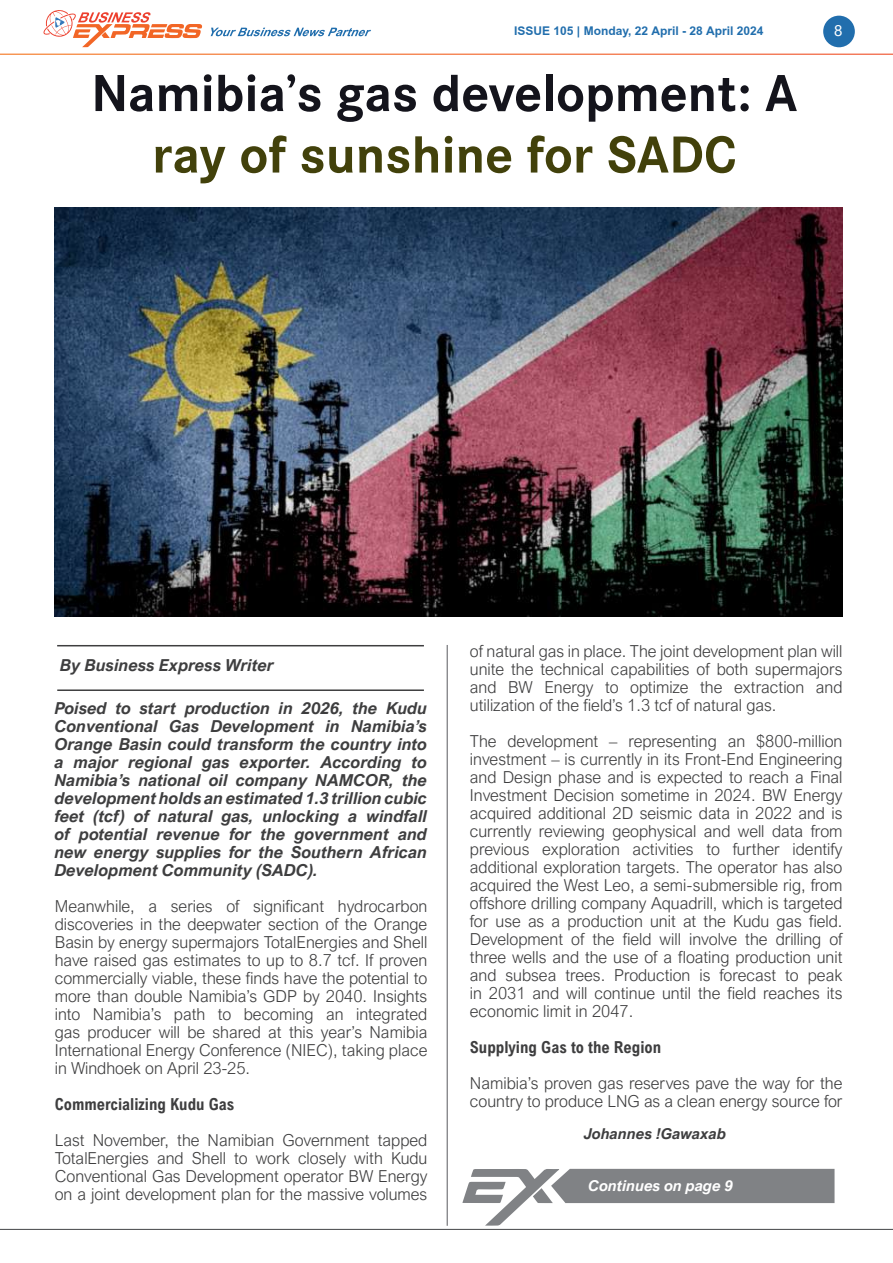
<style>
.page{position:relative;width:893px;height:1263px;background:#fff}
.page>*{position:absolute;margin:0;border:0;box-sizing:border-box;transform-origin:0 0}
.t1{font:700 54px "Corporate S";color:#14141c}
.t2{font:700 54px "Corporate S";color:#42410b}
.t3{font:300 16.5px/18px "Arial Nova";color:#3e3e3f;text-align:justify}
.t4{font:italic 700 16.5px/18px "Arial Nova";color:#3e3e3f;text-align:justify}
.t5{font:700 16.5px "Arial Nova Cond";color:#3e3e3f}
.t6{font:italic 700 15px "Arial Nova";color:#fff}
.t7{font:italic 700 15px "Arial Nova";color:#3e3e3f}
.t8{font:15px "Arial Nova";color:#fff}
.t9{font:12px "Arial GEO Bold";color:#216ead}
</style>
<div class="page">
<hr style="left:0;top:1229px;width:893px;height:1px;background:#57585a">
<div style="left:823px;top:16px;width:32px;height:31px;background:#216ead;border-radius:50%"></div>
<svg style="left:43px;top:10px;width:160px;height:37px"></svg>
<svg style="left:211px;top:28px;width:160px;height:8px"></svg>
<hr style="left:447px;top:645px;width:1px;height:581px;background:#6c6d70">
<hr style="left:57px;top:689px;width:367px;height:2px;background:#3e3e3f">
<hr style="left:57px;top:645px;width:367px;height:1px;background:#3e3e3f">
<img style="left:54px;top:207px;width:788px;height:410px">
<svg style="left:462px;top:1169px;width:372px;height:57px"></svg>
<p class="t9" style="left:514px;top:22px;width:251px">ISSUE 105 | Monday, 22 April - 28 April 2024</p>
<p class="t8" style="left:834px;top:22px;width:10px">8</p>
<h1 class="t1" style="left:91px;top:62px;width:708px">Namibia’s gas development: A</h1>
<h1 class="t2" style="left:152px;top:124px;width:586px">ray of sunshine for SADC</h1>
<p class="t4" style="left:60px;top:655px;width:215px">By Business Express Writer</p>
<p class="t4" style="left:55px;top:699px;width:374px">Poised to start production in 2026, the Kudu Conventional Gas Development in Namibia’s Orange Basin could transform the country into a major regional gas exporter. According to Namibia’s national oil company NAMCOR, the development holds an estimated 1.3 trillion cubic feet (tcf) of natural gas, unlocking a windfall of potential revenue for the government and new energy supplies for the Southern African Development Community (SADC).</p>
<p class="t3" style="left:55px;top:897px;width:374px">Meanwhile, a series of significant hydrocarbon discoveries in the deepwater section of the Orange Basin by energy supermajors TotalEnergies and Shell have raised gas estimates to up to 8.7 tcf. If proven commercially viable, these finds have the potential to more than double Namibia’s GDP by 2040. Insights into Namibia’s path to becoming an integrated gas producer will be shared at this year’s Namibia International Energy Conference (NIEC), taking place in Windhoek on April 23-25.</p>
<p class="t5" style="left:55px;top:1094px;width:181px">Commercializing Kudu Gas</p>
<p class="t3" style="left:55px;top:1131px;width:374px">Last November, the Namibian Government tapped TotalEnergies and Shell to work closely with Kudu Conventional Gas Development operator BW Energy on a joint development plan for the massive volumes</p>
<p class="t3" style="left:470px;top:642px;width:374px">of natural gas in place. The joint development plan will unite the technical capabilities of both supermajors and BW Energy to optimize the extraction and utilization of the field’s 1.3 tcf of natural gas.</p>
<p class="t3" style="left:470px;top:732px;width:374px">The development – representing an $800-million investment – is currently in its Front-End Engineering and Design phase and is expected to reach a Final Investment Decision sometime in 2024. BW Energy acquired additional 2D seismic data in 2022 and is currently reviewing geophysical and well data from previous exploration activities to further identify additional exploration targets. The operator has also acquired the West Leo, a semi-submersible rig, from offshore drilling company Aquadrill, which is targeted for use as a production unit at the Kudu gas field.<br>Development of the field will involve the drilling of three wells and the use of a floating production unit and subsea trees. Production is forecast to peak in 2031 and will continue until the field reaches its economic limit in 2047.</p>
<p class="t5" style="left:470px;top:1037px;width:193px">Supplying Gas to the Region</p>
<p class="t3" style="left:470px;top:1074px;width:374px">Namibia’s proven gas reserves pave the way for the country to produce LNG as a clean energy source for</p>
<p class="t7" style="left:584px;top:1125px;width:144px">Johannes !Gawaxab</p>
<p class="t6" style="left:588px;top:1177px;width:146px">Continues on page 9</p>
</div>
